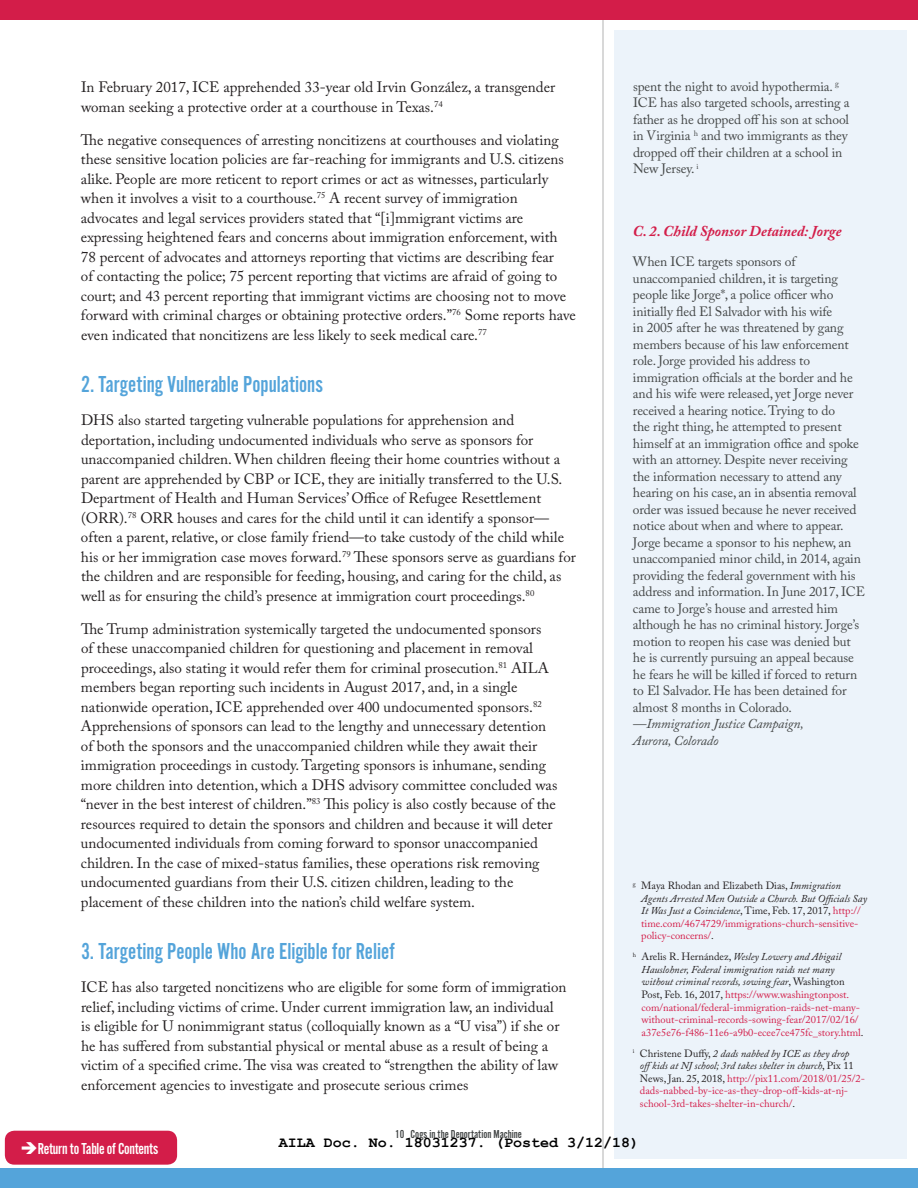
<style>
.page{position:relative;width:918px;height:1188px;background:#fff}
.page>*{position:absolute;margin:0;border:0;box-sizing:border-box;transform-origin:0 0}
.t1{font:24px "Alternate Got No 2 D";color:#54a4da}
.t2{font:16.5px "Alternate Got No 2 D";letter-spacing:-.02em;color:#fff}
.t3{font:15px/19.5px "Adobe Caslon Pro";color:#231f20}
.t4{font:700 15px "Courier New";color:#000}
.t5{font:italic 700 15px "Adobe Caslon Pro";color:#d31d49}
.t6{font:13.5px/16.5px "Adobe Caslon Pro";letter-spacing:-.01em;color:#434646}
.t7{font:italic 13.5px/16.5px "Adobe Caslon Pro";letter-spacing:-.01em;color:#434646}
.t8{font:12px "Alternate Got No 2 D";color:#434646}
.t9{font:10.5px/12.6px "Adobe Caslon Pro";color:#d31d49}
.t10{font:italic 10.5px/12.6px "Adobe Caslon Pro";color:#231f20}
.s1{font-style:normal}
.s2{font-style:normal;color:#d31d49}
.s3{color:#231f20}
.s4{font-style:italic;color:#231f20}
</style>
<div class="page">
<div style="left:614px;top:30px;width:293px;height:1128px;background:#ecf3fa"></div>
<hr style="left:603px;top:0;width:1px;height:1188px;background:#b3b3b3">
<div style="left:0;top:0;width:918px;height:19px;background:#d31d49"></div>
<div style="left:0;top:1169px;width:918px;height:19px;background:#54a4da"></div>
<div style="left:5px;top:1131px;width:172px;height:34px;background:#d31d49;border-radius:10px"></div>
<p class="t6" style="left:633px;top:78px;width:218px">spent the night to avoid hypothermia. <sup>g </sup>ICE has also targeted schools, arresting a father as he dropped off his son at school in Virginia <sup>h</sup> and two immigrants as they dropped off their children at a school in New Jersey. <sup>i</sup></p>
<p class="t3" style="left:81px;top:77px;width:476px">In February 2017, ICE apprehended 33-year old Irvin González, a transgender woman seeking a protective order at a courthouse in Texas.<sup>74</sup></p>
<p class="t3" style="left:81px;top:130px;width:497px">The negative consequences of arresting noncitizens at courthouses and violating these sensitive location policies are far-reaching for immigrants and U.S. citizens alike. People are more reticent to report crimes or act as witnesses, particularly when it involves a visit to a courthouse.<sup>75</sup> A recent survey of immigration advocates and legal services providers stated that “[i]mmigrant victims are expressing heightened fears and concerns about immigration enforcement, with 78 percent of advocates and attorneys reporting that victims are describing fear<br>of contacting the police; 75 percent reporting that victims are afraid of going to court; and 43 percent reporting that immigrant victims are choosing not to move forward with criminal charges or obtaining protective orders.”<sup>76</sup> Some reports have even indicated that noncitizens are less likely to seek medical care.<sup>77</sup></p>
<h1 class="t1" style="left:81px;top:371px;width:243px">2. Targeting Vulnerable Populations</h1>
<p class="t3" style="left:81px;top:410px;width:496px">DHS also started targeting vulnerable populations for apprehension and deportation, including undocumented individuals who serve as sponsors for unaccompanied children. When children fleeing their home countries without a parent are apprehended by CBP or ICE, they are initially transferred to the U.S.<br>Department of Health and Human Services’ Office of Refugee Resettlement (ORR).<sup>78</sup> ORR houses and cares for the child until it can identify a sponsor— often a parent, relative, or close family friend—to take custody of the child while his or her immigration case moves forward.<sup>79</sup> These sponsors serve as guardians for the children and are responsible for feeding, housing, and caring for the child, as well as for ensuring the child’s presence at immigration court proceedings.<sup>80</sup></p>
<p class="t3" style="left:81px;top:619px;width:478px">The Trump administration systemically targeted the undocumented sponsors of these unaccompanied children for questioning and placement in removal proceedings, also stating it would refer them for criminal prosecution.<sup>81</sup> AILA members began reporting such incidents in August 2017, and, in a single nationwide operation, ICE apprehended over 400 undocumented sponsors.<sup>82<br></sup>Apprehensions of sponsors can lead to the lengthy and unnecessary detention of both the sponsors and the unaccompanied children while they await their immigration proceedings in custody. Targeting sponsors is inhumane, sending more children into detention, which a DHS advisory committee concluded was “never in the best interest of children.”<sup>83</sup> This policy is also costly because of the resources required to detain the sponsors and children and because it will deter undocumented individuals from coming forward to sponsor unaccompanied children. In the case of mixed-status families, these operations risk removing undocumented guardians from their U.S. citizen children, leading to the placement of these children into the nation’s child welfare system.</p>
<h1 class="t1" style="left:81px;top:938px;width:315px">3. Targeting People Who Are Eligible for Relief</h1>
<p class="t3" style="left:81px;top:977px;width:487px">ICE has also targeted noncitizens who are eligible for some form of immigration relief, including victims of crime. Under current immigration law, an individual is eligible for U nonimmigrant status (colloquially known as a “U visa”) if she or he has suffered from substantial physical or mental abuse as a result of being a victim of a specified crime. The visa was created to “strengthen the ability of law enforcement agencies to investigate and prosecute serious crimes</p>
<p class="t5" style="left:633px;top:222px;width:210px">C. 2. Child Sponsor Detained: Jorge</p>
<p class="t6" style="left:633px;top:254px;width:234px">When ICE targets sponsors of unaccompanied children, it is targeting people like Jorge*, a police officer who initially fled El Salvador with his wife<br>in 2005 after he was threatened by gang members because of his law enforcement role. Jorge provided his address to immigration officials at the border and he and his wife were released, yet Jorge never received a hearing notice. Trying to do<br>the right thing, he attempted to present himself at an immigration office and spoke with an attorney. Despite never receiving the information necessary to attend any hearing on his case, an in absentia removal order was issued because he never received notice about when and where to appear.<br>Jorge became a sponsor to his nephew, an unaccompanied minor child, in 2014, again providing the federal government with his address and information. In June 2017, ICE came to Jorge’s house and arrested him although he has no criminal history. Jorge’s motion to reopen his case was denied but he is currently pursuing an appeal because he fears he will be killed if forced to return to El Salvador. He has been detained for almost 8 months in Colorado.</p>
<p class="t7" style="left:633px;top:715px;width:172px">—Immigration Justice Campaign,<br>Aurora, Colorado</p>
<p class="t10" style="left:641px;top:879px;width:227px;text-indent:-8px"><sup>g</sup> <span class="s1">Maya Rhodan and Elizabeth Dias,</span> Immigration Agents Arrested Men Outside a Church. But Officials Say It Was Just a Coincidence<span class="s1">, Time, Feb. 17, 2017,</span> <span class="s2">http:// time.com/4674729/immigrations-church-sensitive&shy;policy-concerns/</span><span class="s1">.</span></p>
<p class="t9" style="left:642px;top:950px;width:223px;text-indent:-9px"><sup>h</sup> <span class="s3">Arelis R. Hernández,</span> <span class="s4">Wesley Lowery and Abigail Hauslohner, Federal immigration raids net many without criminal records, sowing fear</span><span class="s3">, Washington Post, Feb. 16, 2017,</span> https://www.washingtonpost. com/national/federal-immigration-raids-net-many&shy;without-criminal-records-sowing-fear/2017/02/16/ a37e5e76-f486-11e6-a9b0-ecee7ce475fc_story.html<span class="s3">.</span></p>
<p class="t9" style="left:640px;top:1047px;width:227px;text-indent:-7px"><sup>i</sup> <span class="s3">Christene Duffy,</span> <span class="s4">2 dads nabbed by ICE as they drop offkids at NJ school; 3rd takes shelter in church</span><span class="s3">, Pix 11<br>News, Jan. 25, 2018,</span> http://pix11.com/2018/01/25/2- dads-nabbed-by-ice-as-they-drop-off-kids-at-nj&shy;school-3rd-takes-shelter-in-church/<span class="s3">.</span></p>
<p class="t4" style="left:279px;top:1133px;width:362px">AILA Doc. No. 18031237. (Posted 3/12/18)</p>
<p class="t8" style="left:395px;top:1127px;width:128px">10 Cogs in the Deportation Machine</p>
<p class="t2" style="left:20px;top:1140px;width:139px">➔Return to Table of Contents</p>
</div>
